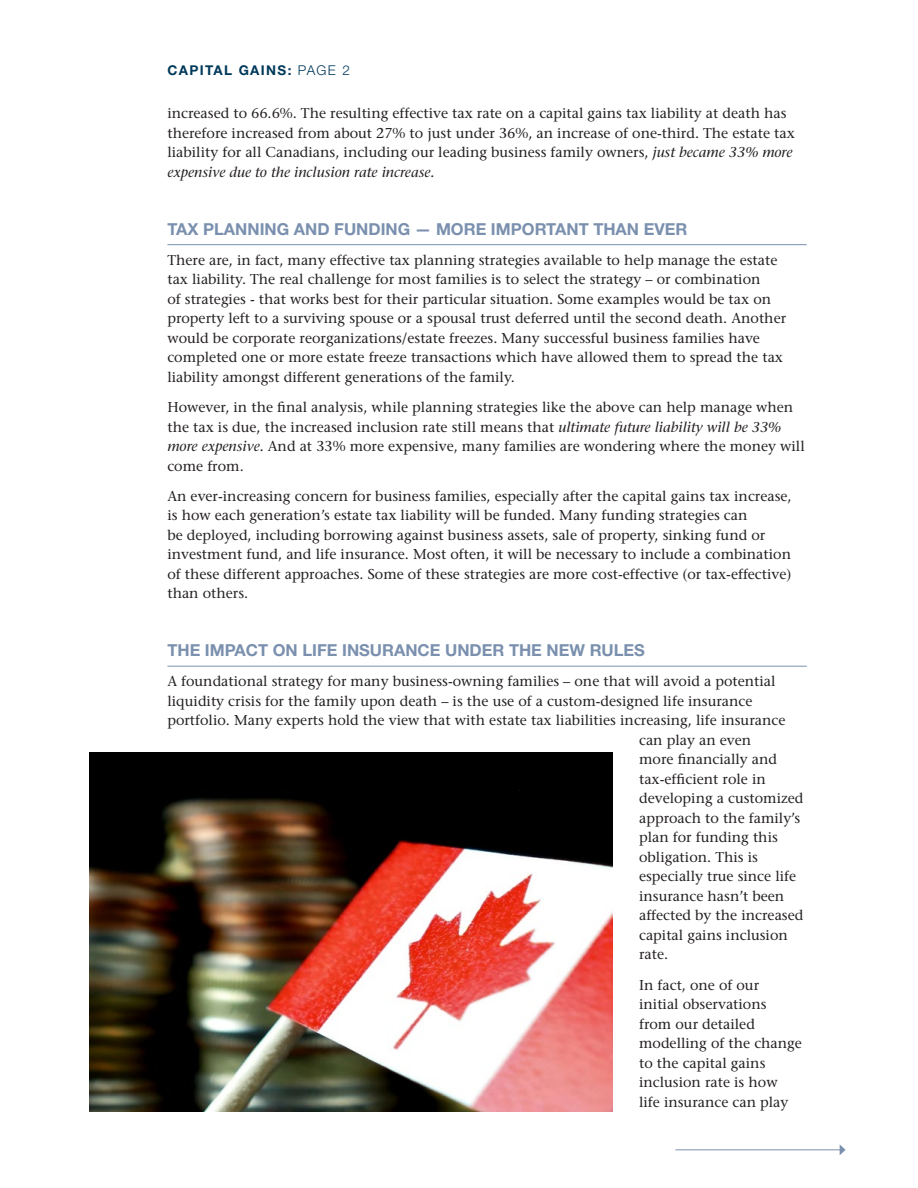
<style>
.page{position:relative;width:918px;height:1188px;background:#fff}
.page>*{position:absolute;margin:0;border:0;box-sizing:border-box;transform-origin:0 0}
.LIGHTER_SUB{font:700 16.5px "Helvetica Neue LT Pro";color:#7a90ae}
.BODY{font:500 14.25px/19.5px "Stone Serif Std";color:#231f20}
.CAPS_9_with_lead{font:700 13.5px "Helvetica Neue LT Pro";letter-spacing:.1em;color:#00395a}
.s1{font-weight:300}
.s2{font-style:italic}
</style>
<div class="page">
<hr style="left:675px;top:1149px;width:165px;height:1px;background:#7a90ae">
<svg style="left:840px;top:1145px;width:6px;height:10px"></svg>
<hr style="left:167px;top:244px;width:640px;height:1px;background:#7a90ae">
<hr style="left:167px;top:666px;width:640px;height:1px;background:#7a90ae">
<img style="left:89px;top:752px;width:523px;height:360px">
<p class="CAPS_9_with_lead" style="left:167px;top:62px;width:184px">CAPITAL GAINS: <span class="s1">PAGE 2</span></p>
<p class="BODY" style="left:167px;top:104px;width:629px">increased to 66.6%. The resulting effective tax rate on a capital gains tax liability at death has therefore increased from about 27% to just under 36%, an increase of one-third. The estate tax liability for all Canadians, including our leading business family owners, <span class="s2">just became 33% more expensive due to the inclusion rate increase.</span></p>
<p class="LIGHTER_SUB" style="left:167px;top:219px;width:522px">TAX PLANNING AND FUNDING — MORE IMPORTANT THAN EVER</p>
<p class="BODY" style="left:167px;top:250px;width:620px">There are, in fact, many effective tax planning strategies available to help manage the estate tax liability. The real challenge for most families is to select the strategy – or combination<br>of strategies - that works best for their particular situation. Some examples would be tax on property left to a surviving spouse or a spousal trust deferred until the second death. Another would be corporate reorganizations/estate freezes. Many successful business families have completed one or more estate freeze transactions which have allowed them to spread the tax liability amongst different generations of the family.</p>
<p class="BODY" style="left:167px;top:398px;width:639px">However, in the final analysis, while planning strategies like the above can help manage when the tax is due, the increased inclusion rate still means that <span class="s2">ultimate future liability will be 33% more expensive.</span> And at 33% more expensive, many families are wondering where the money will come from.</p>
<p class="BODY" style="left:167px;top:486px;width:626px">An ever-increasing concern for business families, especially after the capital gains tax increase, is how each generation’s estate tax liability will be funded. Many funding strategies can<br>be deployed, including borrowing against business assets, sale of property, sinking fund or investment fund, and life insurance. Most often, it will be necessary to include a combination of these different approaches. Some of these strategies are more cost-effective (or tax-effective) than others.</p>
<p class="LIGHTER_SUB" style="left:167px;top:640px;width:479px">THE IMPACT ON LIFE INSURANCE UNDER THE NEW RULES</p>
<p class="BODY" style="left:167px;top:672px;width:610px">A foundational strategy for many business-owning families – one that will avoid a potential</p>
<p class="BODY" style="left:167px;top:691px;width:587px">liquidity crisis for the family upon death – is the use of a custom-designed life insurance</p>
<p class="BODY" style="left:167px;top:711px;width:620px">portfolio. Many experts hold the view that with estate tax liabilities increasing, life insurance</p>
<p class="BODY" style="left:639px;top:730px;width:114px">can play an even</p>
<p class="BODY" style="left:639px;top:750px;width:140px">more financially and</p>
<p class="BODY" style="left:639px;top:769px;width:128px">tax-efficient role in</p>
<p class="BODY" style="left:639px;top:789px;width:166px">developing a customized</p>
<p class="BODY" style="left:639px;top:808px;width:163px">approach to the family’s</p>
<p class="BODY" style="left:639px;top:828px;width:140px">plan for funding this</p>
<p class="BODY" style="left:639px;top:847px;width:120px">obligation. This is</p>
<p class="BODY" style="left:639px;top:867px;width:159px">especially true since life</p>
<p class="BODY" style="left:639px;top:886px;width:147px">insurance hasn’t been</p>
<p class="BODY" style="left:639px;top:906px;width:166px">affected by the increased</p>
<p class="BODY" style="left:639px;top:925px;width:150px">capital gains inclusion</p>
<p class="BODY" style="left:639px;top:945px;width:31px">rate.</p>
<p class="BODY" style="left:639px;top:975px;width:164px">In fact, one of our initial observations from our detailed modelling of the change to the capital gains inclusion rate is how life insurance can play</p>
</div>
